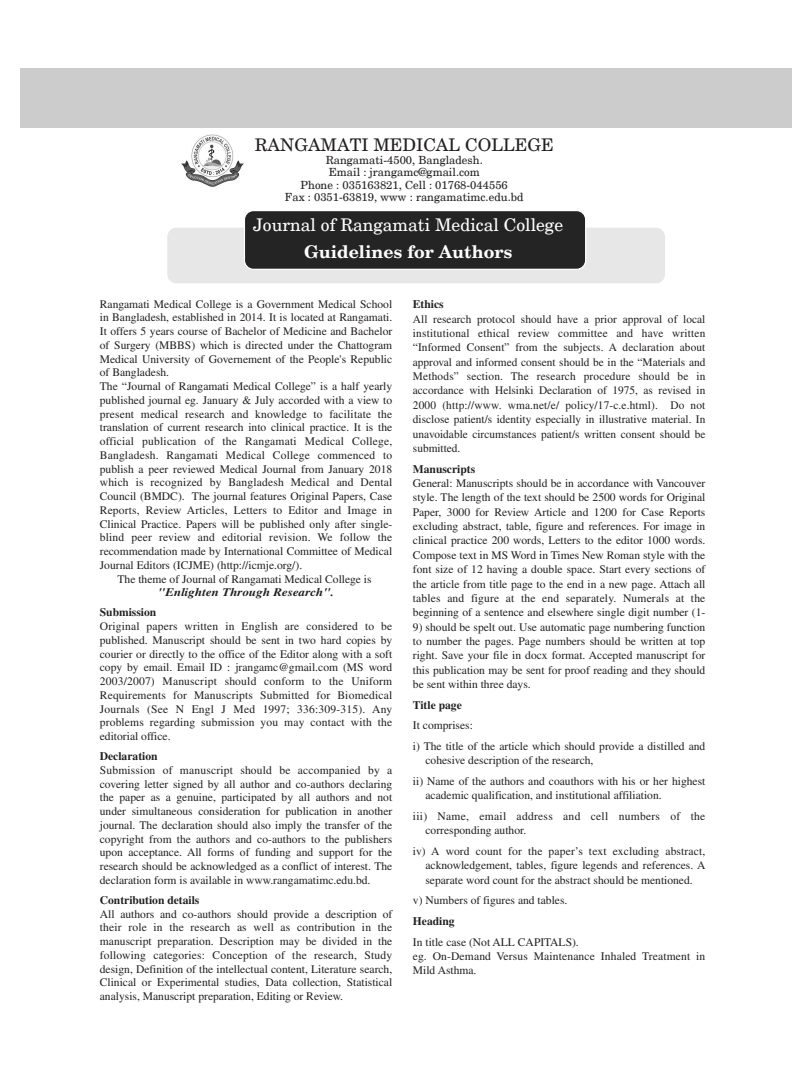
<style>
.page{position:relative;width:810px;height:1080px;background:#fff}
.page>*{position:absolute;margin:0;border:0;box-sizing:border-box;transform-origin:0 0}
.t1{font:17.5px "New Century Schlbk";color:#fff}
.t2{font:17.5px "New Century Schlbk";color:#231f20}
.t3{font:700 17.5px "New Century Schlbk";color:#fff}
.t4{font:11.5px/14.4px "Times";color:#231f20;text-align:justify}
.t5{font:700 11.5px "Times";color:#231f20}
.t6{font:italic 700 11.5px "Times";color:#231f20;scale:1.13 1}
.t7{font:11.25px/12.5px "New Century Schlbk";color:#231f20;text-align:center}
</style>
<div class="page">
<div style="left:167px;top:228px;width:498px;height:55px;background:#e7e7e7;border-radius:9px"></div>
<div style="left:244px;top:210px;width:342px;height:60px;background:#242424;border:1px solid #fff;border-radius:9px"></div>
<div style="left:20px;top:68px;width:772px;height:60px;background:#ccc"></div>
<img style="left:181px;top:134px;width:62px;height:53px">
<h1 class="t2" style="left:255px;top:134px;width:300px">RANGAMATI MEDICAL COLLEGE</h1>
<p class="t7" style="left:285px;top:153px;width:240px">Rangamati-4500, Bangladesh.<br>Email : jrangamc@gmail.com<br>Phone : 035163821, Cell : 01768-044556<br>Fax : 0351-63819, www : rangamatimc.edu.bd</p>
<h1 class="t1" style="left:253px;top:214px;width:311px">Journal of Rangamati Medical College</h1>
<h1 class="t3" style="left:304px;top:241px;width:210px">Guidelines for Authors</h1>
<p class="t4" style="left:100px;top:297px;width:294px">Rangamati Medical College is a Government Medical School</p>
<p class="t4" style="left:100px;top:310px;width:294px">in Bangladesh, established in 2014. It is located at Rangamati.</p>
<p class="t4" style="left:100px;top:324px;width:294px">It offers 5 years course of Bachelor of Medicine and Bachelor</p>
<p class="t4" style="left:100px;top:338px;width:294px">of Surgery (MBBS) which is directed under the Chattogram</p>
<p class="t4" style="left:100px;top:352px;width:294px">Medical University of Governement of the People's Republic</p>
<p class="t4" style="left:100px;top:365px;width:71px">of Bangladesh.</p>
<p class="t4" style="left:100px;top:379px;width:294px">The “Journal of Rangamati Medical College” is a half yearly</p>
<p class="t4" style="left:100px;top:393px;width:294px">published journal eg. January &amp; July accorded with a view to</p>
<p class="t4" style="left:100px;top:407px;width:294px">present medical research and knowledge to facilitate the</p>
<p class="t4" style="left:100px;top:420px;width:294px">translation of current research into clinical practice. It is the</p>
<p class="t4" style="left:100px;top:434px;width:294px">official publication of the Rangamati Medical College,</p>
<p class="t4" style="left:100px;top:448px;width:294px">Bangladesh. Rangamati Medical College commenced to</p>
<p class="t4" style="left:100px;top:462px;width:294px">publish a peer reviewed Medical Journal from January 2018</p>
<p class="t4" style="left:100px;top:475px;width:294px">which is recognized by Bangladesh Medical and Dental</p>
<p class="t4" style="left:100px;top:489px;width:294px">Council (BMDC). The journal features Original Papers, Case</p>
<p class="t4" style="left:100px;top:503px;width:294px">Reports, Review Articles, Letters to Editor and Image in</p>
<p class="t4" style="left:100px;top:517px;width:294px">Clinical Practice. Papers will be published only after single-</p>
<p class="t4" style="left:100px;top:530px;width:294px">blind peer review and editorial revision. We follow the</p>
<p class="t4" style="left:100px;top:544px;width:294px">recommendation made by International Committee of Medical</p>
<p class="t4" style="left:100px;top:558px;width:204px">Journal Editors (ICJME) (http://icmje.org/).</p>
<p class="t4" style="left:118px;top:572px;width:256px">The theme of Journal of Rangamati Medical College is</p>
<p class="t6" style="left:158px;top:586px;width:157px">"Enlighten Through Research".</p>
<p class="t5" style="left:100px;top:606px;width:58px">Submission</p>
<p class="t4" style="left:100px;top:619px;width:294px;line-height:13.8px">Original papers written in English are considered to be published. Manuscript should be sent in two hard copies by courier or directly to the office of the Editor along with a soft copy by email. Email ID : jrangamc@gmail.com (MS word 2003/2007) Manuscript should conform to the Uniform Requirements for Manuscripts Submitted for Biomedical Journals (See N Engl J Med 1997; 336:309-315). Any problems regarding submission you may contact with the editorial office.</p>
<p class="t5" style="left:100px;top:749px;width:59px">Declaration</p>
<p class="t4" style="left:100px;top:763px;width:294px;line-height:13.8px">Submission of manuscript should be accompanied by a covering letter signed by all author and co-authors declaring the paper as a genuine, participated by all authors and not under simultaneous consideration for publication in another journal. The declaration should also imply the transfer of the copyright from the authors and co-authors to the publishers upon acceptance. All forms of funding and support for the research should be acknowledged as a conflict of interest. The declaration form is available in www.rangamatimc.edu.bd.</p>
<p class="t5" style="left:100px;top:893px;width:101px">Contribution details</p>
<p class="t4" style="left:100px;top:907px;width:294px;line-height:13.8px">All authors and co-authors should provide a description of their role in the research as well as contribution in the manuscript preparation. Description may be divided in the following categories: Conception of the research, Study design, Definition of the intellectual content, Literature search, Clinical or Experimental studies, Data collection, Statistical analysis, Manuscript preparation, Editing or Review.</p>
<p class="t5" style="left:413px;top:297px;width:32px">Ethics</p>
<p class="t4" style="left:413px;top:311px;width:294px">All research protocol should have a prior approval of local institutional ethical review committee and have written “Informed Consent” from the subjects. A declaration about approval and informed consent should be in the “Materials and Methods” section. The research procedure should be in accordance with Helsinki Declaration of 1975, as revised in 2000 (http://www. wma.net/e/ policy/17-c.e.html). Do not disclose patient/s identity especially in illustrative material. In unavoidable circumstances patient/s written consent should be submitted.</p>
<p class="t5" style="left:413px;top:462px;width:64px">Manuscripts</p>
<p class="t4" style="left:413px;top:476px;width:294px">General: Manuscripts should be in accordance with Vancouver style. The length of the text should be 2500 words for Original Paper, 3000 for Review Article and 1200 for Case Reports excluding abstract, table, figure and references. For image in clinical practice 200 words, Letters to the editor 1000 words.<br>Compose text in MS Word in Times New Roman style with the font size of 12 having a double space. Start every sections of the article from title page to the end in a new page. Attach all tables and figure at the end separately. Numerals at the beginning of a sentence and elsewhere single digit number (1-</p>
<p class="t4" style="left:413px;top:620px;width:294px">9) should be spelt out. Use automatic page numbering function to number the pages. Page numbers should be written at top right. Save your file in docx format. Accepted manuscript for this publication may be sent for proof reading and they should be sent within three days.</p>
<p class="t5" style="left:413px;top:698px;width:50px">Title page</p>
<p class="t4" style="left:413px;top:715px;width:294px;line-height:20.6px">It comprises:<br>i) The title of the article which should provide a distilled and</p>
<p class="t4" style="left:413px;top:750px;width:294px;line-height:20.6px;text-indent:13px">cohesive description of the research,<br>ii) Name of the authors and coauthors with his or her highest</p>
<p class="t4" style="left:413px;top:785px;width:294px;line-height:20.6px;text-indent:12px">academic qualification, and institutional affiliation.<br>iii) Name, email address and cell numbers of the</p>
<p class="t4" style="left:413px;top:820px;width:294px;line-height:20.6px;text-indent:12px">corresponding author.<br>iv) A word count for the paper’s text excluding abstract,</p>
<p class="t4" style="left:425px;top:858px;width:281px">acknowledgement, tables, figure legends and references. A separate word count for the abstract should be mentioned.</p>
<p class="t4" style="left:413px;top:893px;width:156px">v) Numbers of figures and tables.</p>
<p class="t5" style="left:413px;top:914px;width:43px">Heading</p>
<p class="t4" style="left:413px;top:935px;width:294px;text-align:left">In title case (Not ALL CAPITALS).<br>eg. On-Demand Versus Maintenance Inhaled Treatment in<br>Mild Asthma.</p>
</div>
